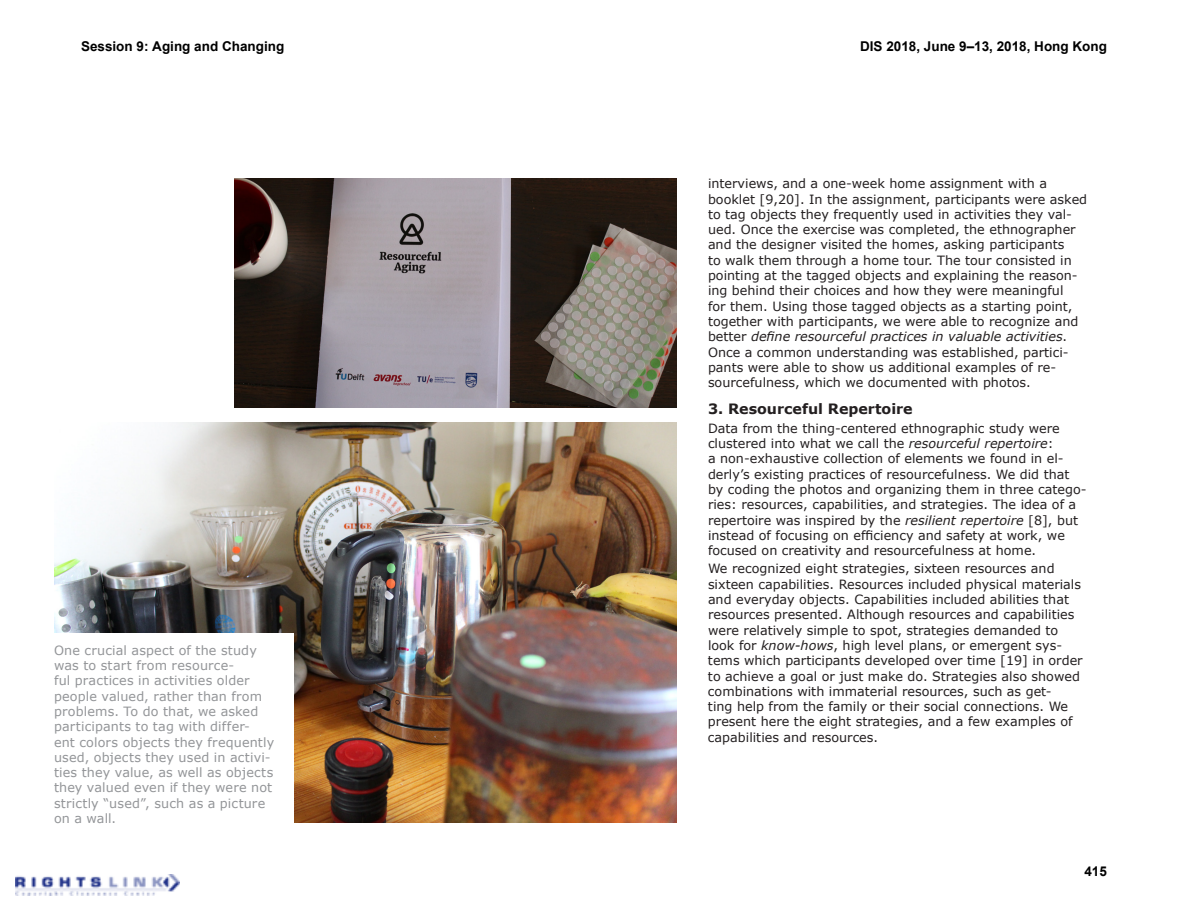
<style>
.page{position:relative;width:1188px;height:918px;background:#fff}
.page>*{position:absolute;margin:0;border:0;box-sizing:border-box;transform-origin:0 0}
.subtitles{font:700 14.25px "Verdana";color:#231f20}
.t1{font:700 13.5px "Arial";color:#000}
.text{font:12.75px/15.3px "Verdana";color:#231f20}
.boldish{font:12.75px/15.3px "Verdana";color:#231f20}
.notas{font:12.75px/15.3px "Verdana";letter-spacing:.01em;color:#939598}
.s1{font-style:italic}
</style>
<div class="page">
<img style="left:54px;top:423px;width:622px;height:399px">
<div style="left:42px;top:633px;width:252px;height:202px;background:#fff"></div>
<img style="left:234px;top:178px;width:442px;height:230px">
<img style="left:15px;top:874px;width:165px;height:22px">
<p class="t1" style="left:81px;top:38px;width:205px">Session 9: Aging and Changing</p>
<p class="t1" style="left:860px;top:38px;width:248px">DIS 2018, June 9–13, 2018, Hong Kong</p>
<p class="notas" style="left:54px;top:642px;width:222px">One crucial aspect of the study was to start from resource-<br>ful practices in activities older people valued, rather than from problems. To do that, we asked participants to tag with differ-<br>ent colors objects they frequently used, objects they used in activi&shy;ties they value, as well as objects they valued even if they were not strictly “used”, such as a picture on a wall.</p>
<p class="text" style="left:708px;top:176px;width:381px">interviews, and a one-week home assignment with a booklet [9,20]. In the assignment, participants were asked to tag objects they frequently used in activities they val&shy;ued. Once the exercise was completed, the ethnographer and the designer visited the homes, asking participants<br>to walk them through a home tour. The tour consisted in pointing at the tagged objects and explaining the reason&shy;ing behind their choices and how they were meaningful<br>for them. Using those tagged objects as a starting point, together with participants, we were able to recognize and better <span class="s1">define resourceful practices in valuable activities</span>.<br>Once a common understanding was established, partici&shy;pants were able to show us additional examples of re&shy;sourcefulness, which we documented with photos.</p>
<p class="subtitles" style="left:708px;top:399px;width:206px">3. Resourceful Repertoire</p>
<p class="text" style="left:708px;top:420px;width:380px">Data from the thing-centered ethnographic study were clustered into what we call the <span class="s1">resourceful repertoire</span>:<br>a non-exhaustive collection of elements we found in el&shy;derly’s existing practices of resourcefulness. We did that by coding the photos and organizing them in three catego&shy;ries: resources, capabilities, and strategies. The idea of a repertoire was inspired by the <span class="s1">resilient repertoire</span> [8], but instead of focusing on efficiency and safety at work, we focused on creativity and resourcefulness at home.</p>
<p class="boldish" style="left:708px;top:561px;width:376px">We recognized eight strategies, sixteen resources and sixteen capabilities. Resources included physical materials and everyday objects. Capabilities included abilities that resources presented. Although resources and capabilities were relatively simple to spot, strategies demanded to look for <span class="s1">know-hows</span>, high level plans, or emergent sys&shy;tems which participants developed over time [19] in order to achieve a goal or just make do. Strategies also showed combinations with immaterial resources, such as get-<br>ting help from the family or their social connections. We present here the eight strategies, and a few examples of capabilities and resources.</p>
<p class="t1" style="left:1084px;top:862px;width:24px">415</p>
</div>
